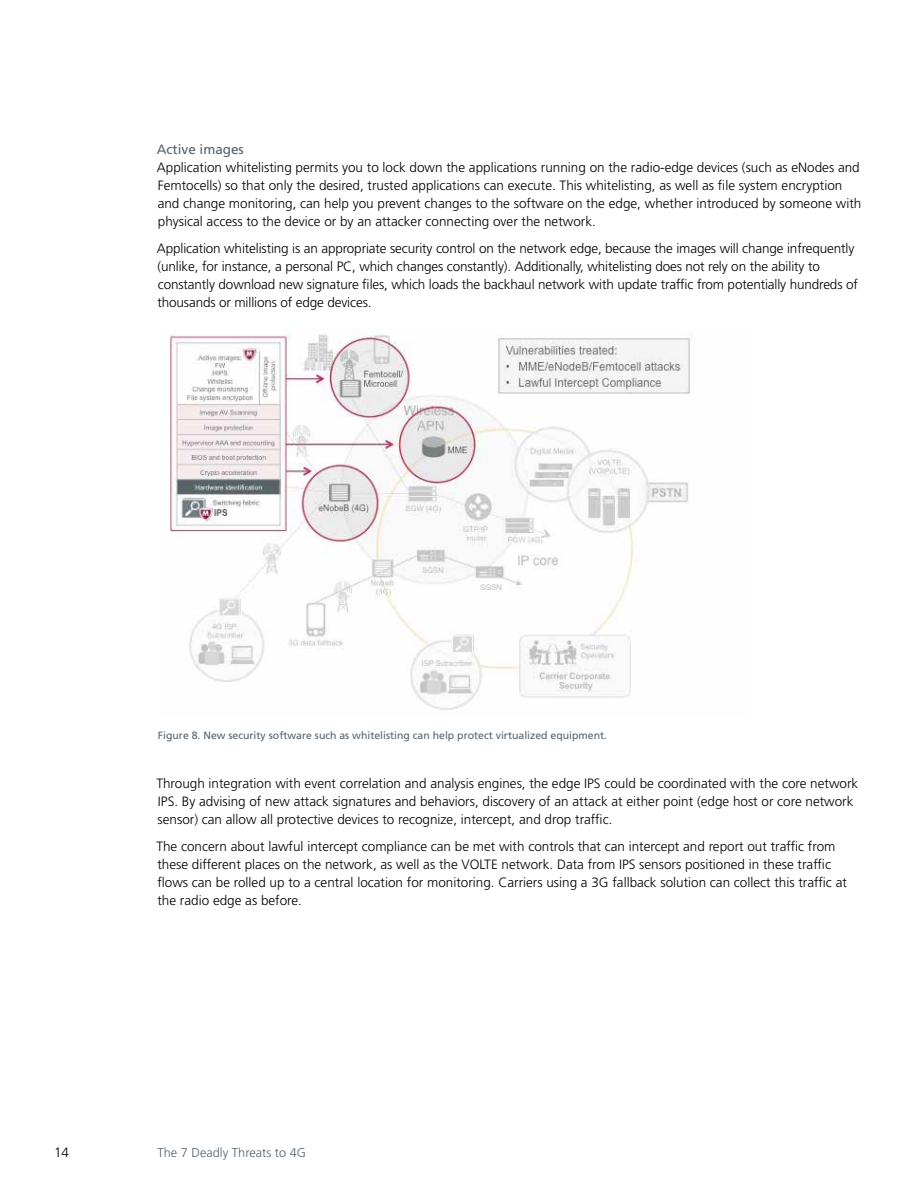
<style>
.page{position:relative;width:918px;height:1188px;background:#fff}
.page>*{position:absolute;margin:0;border:0;box-sizing:border-box;transform-origin:0 0}
.t1{font:300 13.5px/18px "Frutiger LT Std";color:#000}
.t2{font:13.5px "Frutiger LT Std";color:#53626f}
.t3{font:300 12.75px "Frutiger LT Std";color:#53626f}
.t4{font:10.5px "Frutiger LT Std";color:#53626f}
</style>
<div class="page">
<img style="left:170px;top:331px;width:521px;height:379px">
<p class="t2" style="left:157px;top:142px;width:89px">Active images</p>
<p class="t1" style="left:157px;top:159px;width:706px">Application whitelisting permits you to lock down the applications running on the radio-edge devices (such as eNodes and Femtocells) so that only the desired, trusted applications can execute. This whitelisting, as well as file system encryption and change monitoring, can help you prevent changes to the software on the edge, whether introduced by someone with physical access to the device or by an attacker connecting over the network.</p>
<p class="t1" style="left:157px;top:240px;width:703px">Application whitelisting is an appropriate security control on the network edge, because the images will change infrequently (unlike, for instance, a personal PC, which changes constantly). Additionally, whitelisting does not rely on the ability to constantly download new signature files, which loads the backhaul network with update traffic from potentially hundreds of thousands or millions of edge devices.</p>
<p class="t4" style="left:158px;top:729px;width:451px">Figure 8. New security software such as whitelisting can help protect virtualized equipment.</p>
<p class="t1" style="left:156px;top:775px;width:703px">Through integration with event correlation and analysis engines, the edge IPS could be coordinated with the core network<br>IPS. By advising of new attack signatures and behaviors, discovery of an attack at either point (edge host or core network sensor) can allow all protective devices to recognize, intercept, and drop traffic.</p>
<p class="t1" style="left:156px;top:838px;width:692px">The concern about lawful intercept compliance can be met with controls that can intercept and report out traffic from these different places on the network, as well as the VOLTE network. Data from IPS sensors positioned in these traffic flows can be rolled up to a central location for monitoring. Carriers using a 3G fallback solution can collect this traffic at the radio edge as before.</p>
<p class="t1" style="left:54px;top:1144px;width:17px">14</p>
<p class="t3" style="left:158px;top:1145px;width:150px">The 7 Deadly Threats to 4G</p>
</div>
